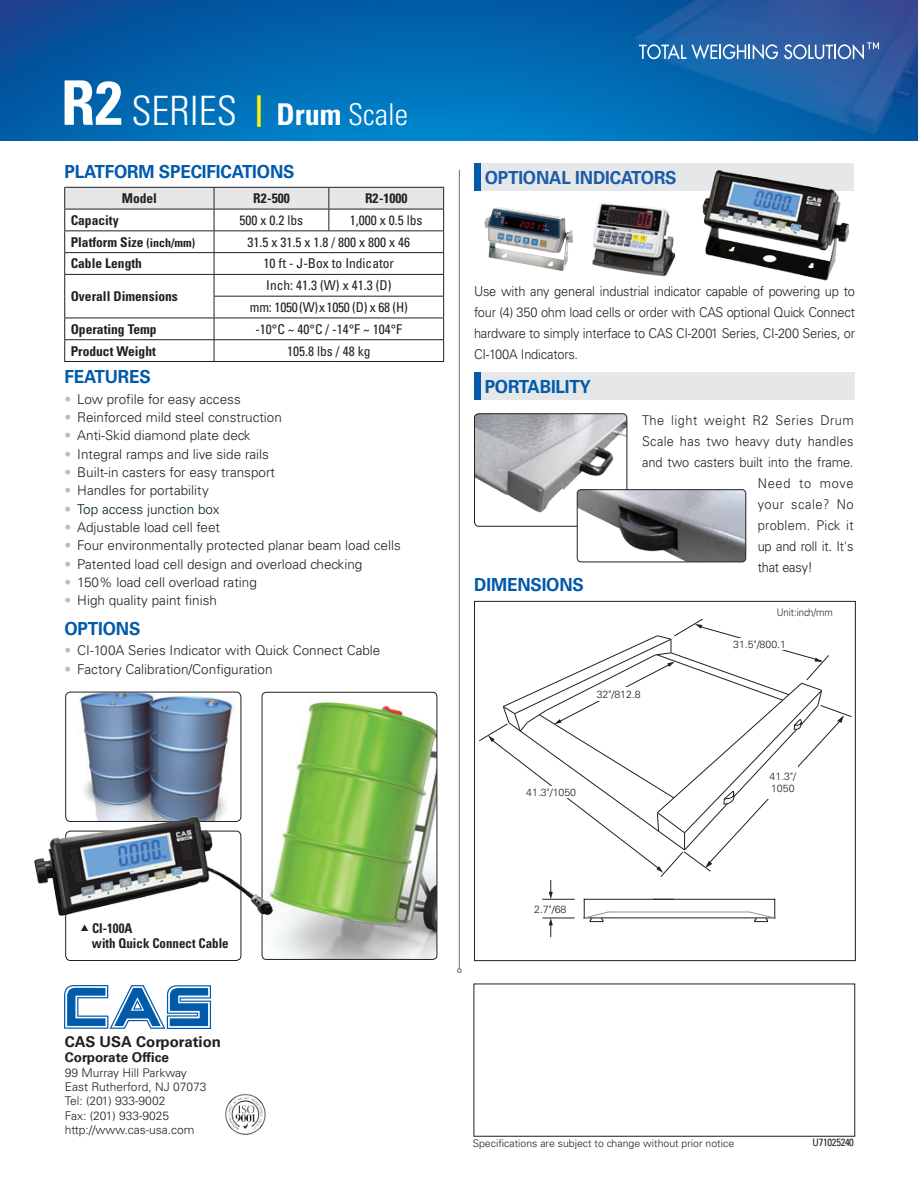
<style>
.page{position:relative;width:918px;height:1188px;background:#fff}
.page>*{position:absolute;margin:0;border:0;box-sizing:border-box;transform-origin:0 0}
.t1{font:300 condensed 40.5px "Univers LT Std";color:#fff}
.t2{font:700 18px "Univers LT Std";letter-spacing:-.01em;color:#015aaa;scale:.95 1}
.t3{font:700 18px "Univers LT Std";letter-spacing:-.01em;color:#1a5caa;scale:.95 1}
.t4{font:700 15px "Univers LT Std";color:#231f20}
.t5{font:300 13.5px "Univers LT Std";color:#231f20}
.t6{font:300 13.5px/21px "Univers LT Std";color:#231f20;text-align:justify;scale:.95 1}
.t7{font:condensed 13.5px "Univers LT Std";color:#231f20}
.t8{font:700 condensed 13.5px "Univers LT Std";color:#231f20}
.t9{font:condensed 13.5px/21.8px "Univers LT Std";letter-spacing:-.02em;color:#231f20;text-align:center}
.t10{font:300 13.5px "Univers LT Std";letter-spacing:.025em;color:#231f20;scale:.95 1}
.t11{font:700 condensed 13.5px/15.5px "Univers LT Std";color:#231f20;scale:.96 1}
.t12{font:300 13.5px "Univers LT Std";letter-spacing:.04em;color:#231f20;scale:.95 1}
.t13{font:300 13.5px "Univers LT Std";color:#041f22}
.t14{font:700 13.5px "Univers LT Std";color:#231f20}
.t15{font:300 13.5px "Univers LT Std";letter-spacing:.045em;color:#231f20;scale:.95 1}
.t16{font:300 13.5px "Univers LT Std";letter-spacing:.06em;color:#231f20;scale:.95 1}
.t17{font:300 12px/14.4px "Univers LT Std";color:#231f20}
.t18{font:300 10.5px "Univers LT Std";color:#231f20}
.t19{font:300 10.5px "Univers LT Std";color:#231f20;scale:.9 1}
.t20{font:condensed 10.5px "Univers LT Std";letter-spacing:-.04em;color:#231f20}
.t21{font:300 10.35px/12.5px "Univers LT Std";color:#231f20}
.s1{font-weight:700;font-size:61.5px}
.s2{font-weight:700;font-size:31.5px;color:#fff101}
.s3{font-weight:700;font-size:30px}
.s4{font-size:30px}
.s5{font-size:12px}
.s6{color:#bcbdc0}
</style>
<div class="page">
<img style="left:476px;top:414px;width:151px;height:102px">
<div style="left:474px;top:413px;width:153px;height:114px;border:1px solid #231f20;border-radius:4px"></div>
<div style="left:65px;top:831px;width:176px;height:130px;border:1px solid #231f20;border-radius:5px"></div>
<img style="left:67px;top:692px;width:174px;height:120px">
<div style="left:65px;top:692px;width:176px;height:130px;border:1px solid #231f20;border-radius:5px"></div>
<img style="left:262px;top:692px;width:175px;height:267px">
<div style="left:262px;top:692px;width:175px;height:268px;border:1px solid #231f20;border-radius:4px"></div>
<hr style="left:459px;top:170px;width:1px;height:799px;background:#6c6d70">
<svg style="left:457px;top:969px;width:4px;height:4px"></svg>
<div style="left:474px;top:601px;width:382px;height:360px;border:1px solid #231f20"></div>
<svg style="left:64px;top:187px;width:380px;height:174px"></svg>
<hr style="left:64px;top:361px;width:150px;height:1px;background:#231f20">
<hr style="left:214px;top:361px;width:115px;height:1px;background:#231f20">
<hr style="left:329px;top:361px;width:115px;height:1px;background:#231f20">
<svg style="left:64px;top:985px;width:147px;height:44px"></svg>
<img style="left:225px;top:1093px;width:41px;height:42px">
<svg style="left:479px;top:619px;width:372px;height:318px"></svg>
<div style="left:474px;top:984px;width:381px;height:153px;border:1px solid #231f20"></div>
<img style="left:485px;top:207px;width:87px;height:64px">
<img style="left:34px;top:812px;width:245px;height:113px">
<img style="left:592px;top:203px;width:84px;height:74px">
<div style="left:477px;top:163px;width:377px;height:28px;background:#e6e7e9"></div>
<div style="left:478px;top:372px;width:376px;height:28px;background:#e6e7e9"></div>
<img style="left:0;top:0;width:918px;height:140px">
<svg style="left:639px;top:44px;width:139px;height:15px"></svg>
<svg style="left:784px;top:42px;width:95px;height:17px;background:#6585b9"></svg>
<div style="left:474px;top:163px;width:6px;height:28px;background:#015aaa"></div>
<img style="left:577px;top:490px;width:169px;height:72px">
<div style="left:577px;top:489px;width:169px;height:73px;border:1px solid #231f20;border-radius:4px"></div>
<div style="left:474px;top:372px;width:6px;height:28px;background:#015aaa"></div>
<img style="left:702px;top:170px;width:148px;height:111px">
<h1 class="t1" style="left:61px;top:86px;width:349px"><span class="s1">R2</span> SERIES <span class="s2">|</span> <span class="s3">Drum</span> <span class="s4">Scale</span></h1>
<h2 class="t2" style="left:65px;top:161px;width:244px">PLATFORM SPECIFICATIONS</h2>
<p class="t8" style="left:122px;top:190px;width:37px">Model</p>
<p class="t8" style="left:253px;top:190px;width:38px">R2-500</p>
<p class="t8" style="left:365px;top:190px;width:44px">R2-1000</p>
<p class="t8" style="left:71px;top:212px;width:50px">Capacity</p>
<p class="t7" style="left:240px;top:212px;width:65px">500 x 0.2 lbs</p>
<p class="t7" style="left:350px;top:212px;width:74px">1,000 x 0.5 lbs</p>
<p class="t8" style="left:71px;top:234px;width:126px">Platform Size <span class="s5">(inch/mm)</span></p>
<p class="t7" style="left:248px;top:233px;width:164px">31.5 x 31.5 x 1.8 / 800 x 800 x 46</p>
<p class="t8" style="left:71px;top:255px;width:73px">Cable Length</p>
<p class="t7" style="left:264px;top:255px;width:132px">10 ft - J-Box to Indicator</p>
<p class="t8" style="left:71px;top:288px;width:109px">Overall Dimensions</p>
<p class="t9" style="left:250px;top:274px;width:159px">Inch: 41.3 (W) x 41.3 (D)<br>mm: 1050 (W) x 1050 (D) x 68 (H)</p>
<p class="t8" style="left:71px;top:321px;width:87px">Operating Temp</p>
<p class="t7" style="left:255px;top:320px;width:148px">-10°C ~ 40°C / -14°F ~ 104°F</p>
<p class="t8" style="left:71px;top:342px;width:87px">Product Weight</p>
<p class="t7" style="left:287px;top:342px;width:85px">105.8 lbs / 48 kg</p>
<h2 class="t2" style="left:65px;top:366px;width:92px">FEATURES</h2>
<p class="t5" style="left:65px;top:391px;width:178px"><span class="s6">•</span> Low profile for easy access</p>
<p class="t5" style="left:65px;top:409px;width:219px"><span class="s6">•</span> Reinforced mild steel construction</p>
<p class="t5" style="left:65px;top:428px;width:188px"><span class="s6">•</span> Anti-Skid diamond plate deck</p>
<p class="t5" style="left:65px;top:446px;width:206px"><span class="s6">•</span> Integral ramps and live side rails</p>
<p class="t5" style="left:65px;top:464px;width:212px"><span class="s6">•</span> Built-in casters for easy transport</p>
<p class="t5" style="left:65px;top:482px;width:146px"><span class="s6">•</span> Handles for portability</p>
<p class="t13" style="left:65px;top:501px;width:156px"><span class="s6">•</span> Top access junction box</p>
<p class="t5" style="left:65px;top:519px;width:157px"><span class="s6">•</span> Adjustable load cell feet</p>
<p class="t5" style="left:65px;top:537px;width:338px"><span class="s6">•</span> Four environmentally protected planar beam load cells</p>
<p class="t5" style="left:65px;top:556px;width:299px"><span class="s6">•</span> Patented load cell design and overload checking</p>
<p class="t5" style="left:65px;top:574px;width:194px"><span class="s6">•</span> 150% load cell overload rating</p>
<p class="t5" style="left:65px;top:592px;width:154px"><span class="s6">•</span> High quality paint finish</p>
<h2 class="t2" style="left:65px;top:618px;width:81px">OPTIONS</h2>
<p class="t5" style="left:65px;top:642px;width:317px"><span class="s6">•</span> CI-100A Series Indicator with Quick Connect Cable</p>
<p class="t5" style="left:65px;top:661px;width:210px"><span class="s6">•</span> Factory Calibration/Configuration</p>
<p class="t11" style="left:92px;top:920px;width:144px">CI-100A<br>with Quick Connect Cable</p>
<p class="t4" style="left:65px;top:1033px;width:158px">CAS USA Corporation</p>
<p class="t14" style="left:65px;top:1049px;width:106px">Corporate Office</p>
<p class="t17" style="left:65px;top:1065px;width:143px">99 Murray Hill Parkway<br>East Rutherford, NJ 07073<br>Tel: (201) 933-9002<br>Fax: (201) 933-9025 http://www.cas-usa.com</p>
<h2 class="t3" style="left:485px;top:167px;width:203px">OPTIONAL INDICATORS</h2>
<p class="t6" style="left:474px;top:281px;width:403px">Use with any general industrial indicator capable of powering up to four (4) 350 ohm load cells or order with CAS optional Quick Connect hardware to simply interface to CAS CI-2001 Series, CI-200 Series, or CI-100A Indicators.</p>
<h2 class="t2" style="left:485px;top:376px;width:113px">PORTABILITY</h2>
<h2 class="t2" style="left:474px;top:574px;width:117px">DIMENSIONS</h2>
<p class="t12" style="left:642px;top:412px;width:224px">The light weight R2 Series Drum</p>
<p class="t10" style="left:642px;top:433px;width:224px">Scale has two heavy duty handles</p>
<p class="t6" style="left:642px;top:452px;width:224px">and two casters built into the frame.</p>
<p class="t16" style="left:758px;top:475px;width:103px">Need to move</p>
<p class="t15" style="left:758px;top:496px;width:103px">your scale? No</p>
<p class="t10" style="left:758px;top:517px;width:103px">problem. Pick it</p>
<p class="t6" style="left:758px;top:536px;width:103px">up and roll it. It's</p>
<p class="t6" style="left:758px;top:557px;width:60px">that easy!</p>
<p class="t19" style="left:777px;top:606px;width:64px">Unit:inch/mm</p>
<p class="t21" style="left:733px;top:638px;width:54px">31.5"/800.1</p>
<p class="t21" style="left:597px;top:688px;width:46px">32"/812.8</p>
<p class="t21" style="left:526px;top:786px;width:51px">41.3"/1050</p>
<p class="t21" style="left:534px;top:903px;width:34px">2.7"/68</p>
<p class="t21" style="left:770px;top:770px;width:28px">41.3"/<br>1050</p>
<p class="t18" style="left:473px;top:1137px;width:263px">Specifications are subject to change without prior notice</p>
<p class="t20" style="left:813px;top:1136px;width:43px">U71025240</p>
</div>
